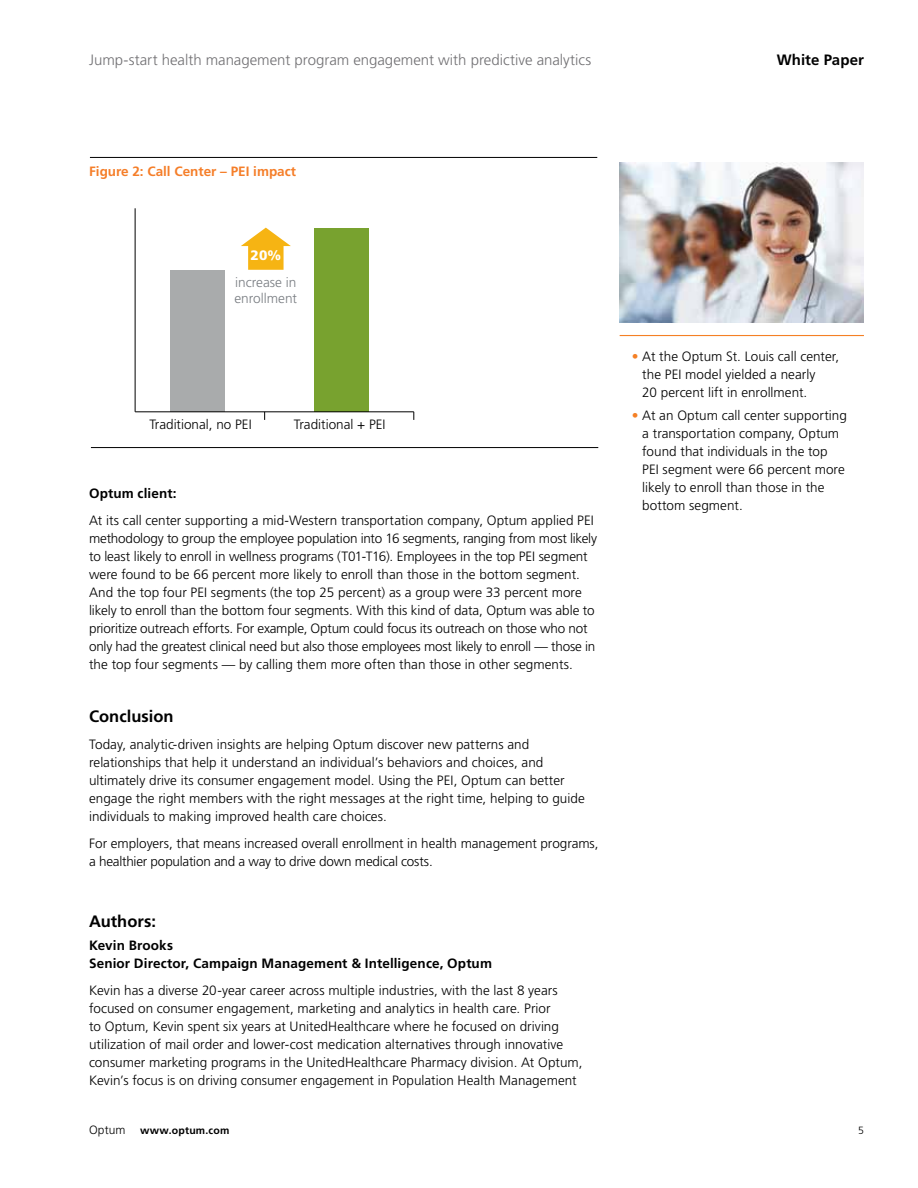
<style>
.page{position:relative;width:918px;height:1188px;background:#fff}
.page>*{position:absolute;margin:0;border:0;box-sizing:border-box;transform-origin:0 0}
.t1{font:700 16.5px "Frutiger LT Std";color:#000}
.t2{font:300 15px "Frutiger LT Std";color:#717073}
.t3{font:700 15px "Frutiger LT Std";letter-spacing:.005em;color:#000}
.t4{font:300 13.65px/16.4px "Frutiger LT Std";color:#797d82}
.t5{font:900 13.65px "Frutiger LT Std";color:#fff}
.t6{font:300 13.5px/18px "Frutiger LT Std";color:#000}
.t7{font:700 13.5px/18px "Frutiger LT Std";letter-spacing:.01em;color:#000}
.t8{font:700 13.5px "Frutiger LT Std";color:#f57e29}
.t9{font:300 12px "Frutiger LT Std";letter-spacing:.005em;color:#000}
.t10{font:700 10.5px "Frutiger LT Std";letter-spacing:.02em;color:#000}
.t11{font:300 10.5px "Frutiger LT Std";color:#000}
.s1{color:#f58025}
</style>
<div class="page">
<div style="left:314px;top:228px;width:55px;height:183px;background:#78a22f"></div>
<hr style="left:91px;top:447px;width:507px;height:1px;background:#000">
<hr style="left:90px;top:157px;width:507px;height:1px;background:#000">
<div style="left:170px;top:270px;width:55px;height:141px;background:#a9abac"></div>
<hr style="left:135px;top:208px;width:1px;height:204px;background:#000">
<hr style="left:135px;top:411px;width:279px;height:1px;background:#000">
<svg style="left:241px;top:228px;width:50px;height:42px"></svg>
<img style="left:620px;top:162px;width:244px;height:161px">
<hr style="left:620px;top:335px;width:244px;height:1px;background:#f58025">
<p class="t2" style="left:89px;top:52px;width:504px">Jump-start health management program engagement with predictive analytics</p>
<p class="t3" style="left:777px;top:51px;width:89px">White Paper</p>
<p class="t8" style="left:89px;top:163px;width:208px">Figure 2: Call Center – PEI impact</p>
<p class="t5" style="left:251px;top:247px;width:32px">20%</p>
<p class="t4" style="left:234px;top:274px;width:64px">increase in enrollment</p>
<p class="t6" style="left:149px;top:416px;width:104px">Traditional, no PEI</p>
<p class="t6" style="left:294px;top:416px;width:93px">Traditional + PEI</p>
<p class="t7" style="left:89px;top:485px;width:89px">Optum client:</p>
<p class="t6" style="left:89px;top:512px;width:510px">At its call center supporting a mid-Western transportation company, Optum applied PEI methodology to group the employee population into 16 segments, ranging from most likely to least likely to enroll in wellness programs (T01-T16). Employees in the top PEI segment were found to be 66 percent more likely to enroll than those in the bottom segment.<br>And the top four PEI segments (the top 25 percent) as a group were 33 percent more likely to enroll than the bottom four segments. With this kind of data, Optum was able to prioritize outreach efforts. For example, Optum could focus its outreach on those who not only had the greatest clinical need but also those employees most likely to enroll — those in the top four segments — by calling them more often than those in other segments.</p>
<p class="t1" style="left:89px;top:707px;width:86px">Conclusion</p>
<p class="t6" style="left:89px;top:736px;width:497px">Today, analytic-driven insights are helping Optum discover new patterns and relationships that help it understand an individual’s behaviors and choices, and ultimately drive its consumer engagement model. Using the PEI, Optum can better engage the right members with the right messages at the right time, helping to guide individuals to making improved health care choices.</p>
<p class="t6" style="left:89px;top:835px;width:511px">For employers, that means increased overall enrollment in health management programs, a healthier population and a way to drive down medical costs.</p>
<p class="t1" style="left:89px;top:912px;width:68px">Authors:</p>
<p class="t7" style="left:89px;top:936px;width:404px">Kevin Brooks<br>Senior Director, Campaign Management &amp; Intelligence, Optum</p>
<p class="t6" style="left:89px;top:982px;width:495px">Kevin has a diverse 20-year career across multiple industries, with the last 8 years focused on consumer engagement, marketing and analytics in health care. Prior<br>to Optum, Kevin spent six years at UnitedHealthcare where he focused on driving utilization of mail order and lower-cost medication alternatives through innovative consumer marketing programs in the UnitedHealthcare Pharmacy division. At Optum, Kevin’s focus is on driving consumer engagement in Population Health Management</p>
<p class="t6" style="left:642px;top:348px;width:198px;text-indent:-11px"><span class="s1">•</span> At the Optum St. Louis call center, the PEI model yielded a nearly<br>20 percent lift in enrollment.</p>
<p class="t6" style="left:642px;top:406px;width:206px;text-indent:-11px"><span class="s1">•</span> At an Optum call center supporting a transportation company, Optum found that individuals in the top<br>PEI segment were 66 percent more likely to enroll than those in the bottom segment.</p>
<p class="t9" style="left:89px;top:1123px;width:38px">Optum</p>
<p class="t10" style="left:140px;top:1124px;width:91px">www.optum.com</p>
<p class="t11" style="left:858px;top:1124px;width:7px">5</p>
</div>
